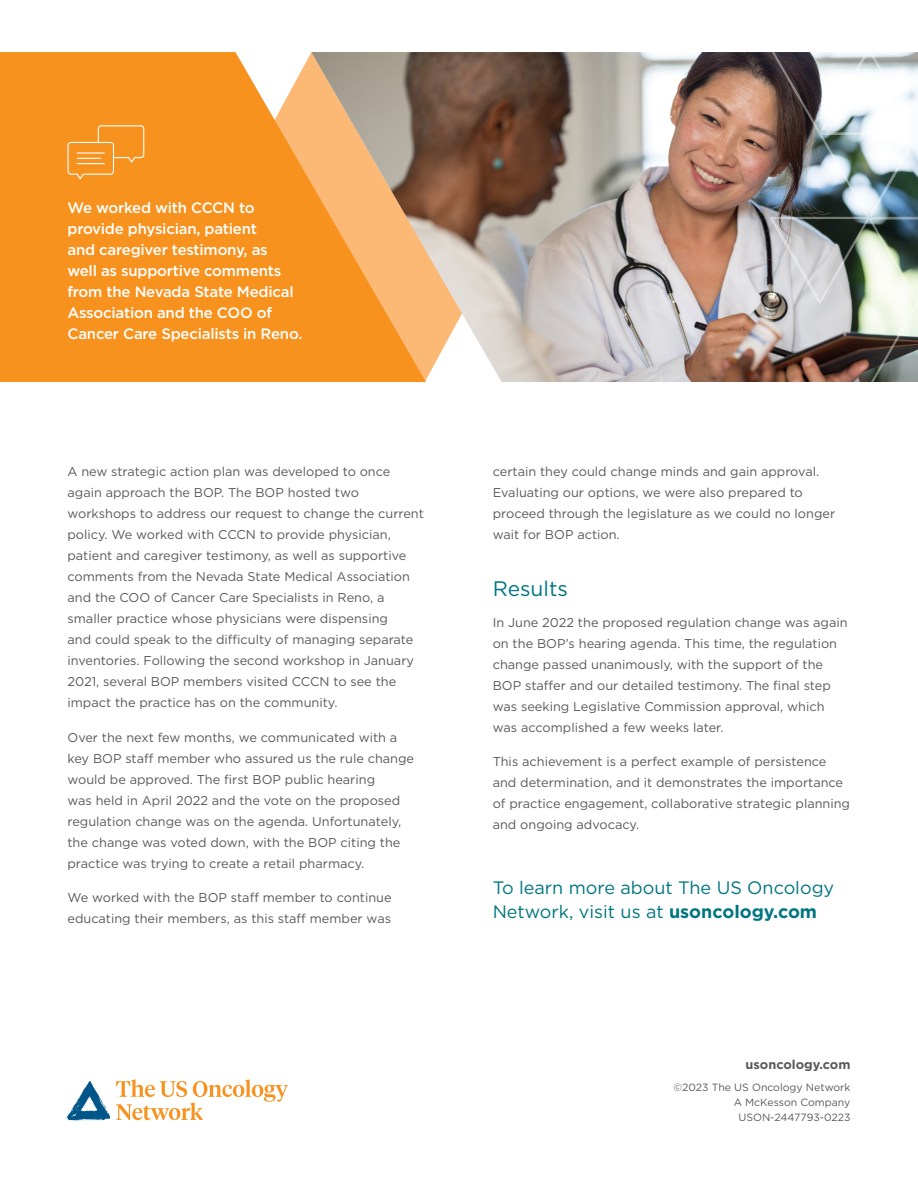
<style>
.page{position:relative;width:918px;height:1188px;background:#fff}
.page>*{position:absolute;margin:0;border:0;box-sizing:border-box;transform-origin:0 0}
.t1{font:21px "Gotham";color:#007680}
.t2{font:18px/24px "Gotham";color:#007680}
.t3{font:500 15px/21px "Gotham";letter-spacing:-.015em;color:#fff}
.t4{font:12.75px/21px "Gotham";color:#58595b}
.t5{font:700 12.75px "Gotham";color:#58595b}
.t6{font:10.5px/15px "Gotham";color:#58595b;text-align:right}
.s1{font-weight:700}
</style>
<div class="page">
<svg style="left:66px;top:1079px;width:222px;height:42px"></svg>
<img style="left:426px;top:52px;width:341px;height:330px">
<svg style="left:0;top:52px;width:426px;height:330px;background:#ef9835"></svg>
<svg style="left:67px;top:125px;width:78px;height:56px;background:#f79c32"></svg>
<img style="left:767px;top:52px;width:151px;height:330px">
<p class="t3" style="left:68px;top:197px;width:236px">We worked with CCCN to provide physician, patient<br>and caregiver testimony, as<br>well as supportive comments from the Nevada State Medical<br>Association and the COO of<br>Cancer Care Specialists in Reno.</p>
<p class="t4" style="left:68px;top:461px;width:358px">A new strategic action plan was developed to once again approach the BOP. The BOP hosted two workshops to address our request to change the current policy. We worked with CCCN to provide physician, patient and caregiver testimony, as well as supportive comments from the Nevada State Medical Association and the COO of Cancer Care Specialists in Reno, a smaller practice whose physicians were dispensing<br>and could speak to the difficulty of managing separate inventories. Following the second workshop in January 2021, several BOP members visited CCCN to see the impact the practice has on the community.</p>
<p class="t4" style="left:68px;top:726px;width:348px">Over the next few months, we communicated with a key BOP staff member who assured us the rule change would be approved. The first BOP public hearing<br>was held in April 2022 and the vote on the proposed regulation change was on the agenda. Unfortunately, the change was voted down, with the BOP citing the practice was trying to create a retail pharmacy.</p>
<p class="t4" style="left:68px;top:887px;width:326px">We worked with the BOP staff member to continue educating their members, as this staff member was</p>
<p class="t4" style="left:493px;top:461px;width:344px">certain they could change minds and gain approval.<br>Evaluating our options, we were also prepared to proceed through the legislature as we could no longer wait for BOP action.</p>
<h1 class="t1" style="left:493px;top:575px;width:77px">Results</h1>
<p class="t4" style="left:493px;top:612px;width:356px">In June 2022 the proposed regulation change was again on the BOP’s hearing agenda. This time, the regulation change passed unanimously, with the support of the BOP staffer and our detailed testimony. The final step was seeking Legislative Commission approval, which was accomplished a few weeks later.</p>
<p class="t4" style="left:493px;top:751px;width:359px">This achievement is a perfect example of persistence and determination, and it demonstrates the importance of practice engagement, collaborative strategic planning and ongoing advocacy.</p>
<h2 class="t2" style="left:493px;top:875px;width:343px">To learn more about The US Oncology<br>Network, visit us at <span class="s1">usoncology.com</span></h2>
<p class="t5" style="left:746px;top:1056px;width:106px">usoncology.com</p>
<p class="t6" style="left:673px;top:1079px;width:179px">©2023 The US Oncology Network<br>A McKesson Company<br>USON-2447793-0223</p>
</div>
